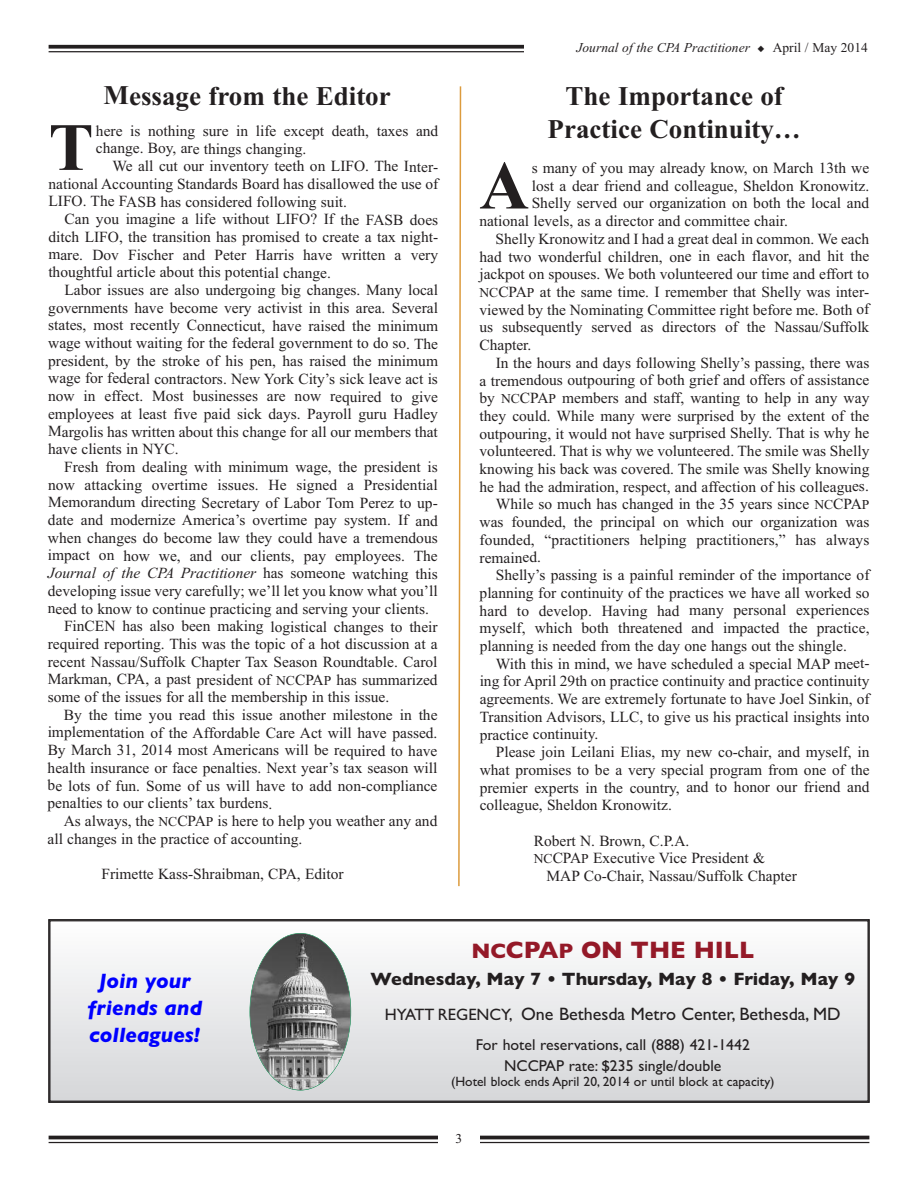
<style>
.page{position:relative;width:918px;height:1188px;background:#fff}
.page>*{position:absolute;margin:0;border:0;box-sizing:border-box;transform-origin:0 0}
.t1{font:700 68.85px "Times New Roman";color:#231f20}
.t2{font:700 67.5px "Times New Roman";color:#231f20}
.t3{font:700 27px/33px "Times New Roman";color:#231f20;text-align:center}
.t4{font:700 24px "Gill Sans";color:#941928}
.t5{font:italic 700 21px/27px "Gill Sans";color:#00f;text-align:center}
.t6{font:700 18px/34.3px "Gill Sans";color:#231f20;text-align:center}
.t7{font:15.75px/21px "Gill Sans";color:#231f20;text-align:center}
.t8{font:15.45px/17.7px "Times New Roman";color:#231f20;text-align:justify}
.t9{font:italic 15.45px "Times New Roman";color:#231f20}
.t10{font:13.5px "Gill Sans";color:#231f20}
.t11{font:italic 13.5px "Times New Roman";color:#231f20}
.t12{font:13.5px "Times New Roman";color:#231f20}
.s1{font-style:normal}
.s2{font-size:13.65px}
.s3{font-size:21.15px}
.s4{font-weight:400;font-size:16.5px}
.s5{font-weight:400}
</style>
<div class="page">
<div style="left:50px;top:921px;width:818px;height:180px;background:linear-gradient(to bottom,#fdfefe,#d5d6d8)"></div>
<svg style="left:49px;top:45px;width:475px;height:4px;background:#393536"></svg>
<hr style="left:49px;top:51px;width:820px;height:1px;background:#231f20">
<hr style="left:49px;top:1136px;width:820px;height:3px;background:#231f20">
<hr style="left:49px;top:1142px;width:820px;height:1px;background:#231f20">
<div style="left:438px;top:1126px;width:42px;height:28px;background:#fff"></div>
<div style="left:524px;top:36px;width:345px;height:26px;background:#fff"></div>
<svg style="left:458px;top:86px;width:4px;height:801px"></svg>
<img style="left:250px;top:933px;width:101px;height:157px;border-radius:50%">
<svg style="left:310px;top:1010px;width:16px;height:2px"></svg>
<h3 class="t3" style="left:104px;top:79px;width:289px">Message from the Editor</h3>
<p class="t8" style="left:96px;top:122px;width:344px">here is nothing sure in life except death, taxes and change. Boy, are things changing.</p>
<p class="t8" style="left:48px;top:157px;width:391px;text-indent:64px">We all cut our inventory teeth on LIFO. The Inter&shy;national Accounting Standards Board has disallowed the use of LIFO. The FASB has considered following suit.</p>
<p class="t8" style="left:48px;top:210px;width:391px;text-indent:16px">Can you imagine a life without LIFO? If the FASB does ditch LIFO, the transition has promised to create a tax night&shy;mare. Dov Fischer and Peter Harris have written a very thoughtful article about this potential change.</p>
<p class="t8" style="left:48px;top:281px;width:392px;text-indent:16px">Labor issues are also undergoing big changes. Many local governments have become very activist in this area. Several states, most recently Connecticut, have raised the minimum wage without waiting for the federal government to do so. The president, by the stroke of his pen, has raised the minimum wage for federal contractors. New York City’s sick leave act is now in effect. Most businesses are now required to give employees at least five paid sick days. Payroll guru Hadley Margolis has written about this change for all our members that have clients in NYC.</p>
<p class="t8" style="left:64px;top:458px;width:375px">Fresh from dealing with minimum wage, the president is</p>
<p class="t8" style="left:48px;top:476px;width:391px">now attacking overtime issues. He signed a Presidential</p>
<p class="t8" style="left:48px;top:493px;width:391px">Memorandum directing Secretary of Labor Tom Perez to up-</p>
<p class="t8" style="left:48px;top:511px;width:391px">date and modernize America’s overtime pay system. If and</p>
<p class="t8" style="left:48px;top:529px;width:391px">when changes do become law they could have a tremendous</p>
<p class="t8" style="left:48px;top:547px;width:391px">impact on how we, and our clients, pay employees. The</p>
<p class="t9" style="left:48px;top:564px;width:391px">Journal of the CPA Practitioner <span class="s1">has someone watching this</span></p>
<p class="t8" style="left:48px;top:582px;width:391px">developing issue very carefully; we’ll let you know what you’ll</p>
<p class="t8" style="left:48px;top:600px;width:383px">need to know to continue practicing and serving your clients.</p>
<p class="t8" style="left:64px;top:617px;width:375px">FinCEN has also been making logistical changes to their</p>
<p class="t8" style="left:48px;top:635px;width:391px">required reporting. This was the topic of a hot discussion at a</p>
<p class="t8" style="left:48px;top:653px;width:391px">recent Nassau/Suffolk Chapter Tax Season Roundtable. Carol</p>
<p class="t8" style="left:48px;top:670px;width:391px">Markman, CPA, a past president of <span class="s2">NC</span>CPA<span class="s2">P</span> has summarized</p>
<p class="t8" style="left:48px;top:688px;width:343px">some of the issues for all the membership in this issue.</p>
<p class="t8" style="left:64px;top:706px;width:375px">By the time you read this issue another milestone in the</p>
<p class="t8" style="left:48px;top:723px;width:391px">implementation of the Affordable Care Act will have passed.</p>
<p class="t8" style="left:48px;top:741px;width:391px">By March 31, 2014 most Americans will be required to have</p>
<p class="t8" style="left:48px;top:759px;width:391px">health insurance or face penalties. Next year’s tax season will</p>
<p class="t8" style="left:48px;top:777px;width:391px">be lots of fun. Some of us will have to add non-compliance</p>
<p class="t8" style="left:48px;top:794px;width:226px">penalties to our clients’ tax burdens.</p>
<p class="t8" style="left:64px;top:812px;width:375px">As always, the <span class="s2">NC</span>CPA<span class="s2">P</span> is here to help you weather any and</p>
<p class="t8" style="left:48px;top:830px;width:257px">all changes in the practice of accounting.</p>
<p class="t8" style="left:101px;top:865px;width:244px">Frimette Kass-Shraibman, CPA, Editor</p>
<h2 class="t2" style="left:49px;top:107px;width:47px">T</h2>
<p class="t11" style="left:577px;top:40px;width:293px">Journal of the CPA Practitioner ◆ <span class="s1">April / May 2014</span></p>
<h3 class="t3" style="left:548px;top:79px;width:255px">The Importance of<br>Practice Continuity…</h3>
<h1 class="t1" style="left:479px;top:144px;width:51px">A</h1>
<p class="t8" style="left:532px;top:159px;width:339px">s many of you may already know, on March 13th we</p>
<p class="t8" style="left:532px;top:177px;width:339px">lost a dear friend and colleague, Sheldon Kronowitz.</p>
<p class="t8" style="left:532px;top:194px;width:339px">Shelly served our organization on both the local and</p>
<p class="t8" style="left:479px;top:212px;width:310px">national levels, as a director and committee chair.</p>
<p class="t8" style="left:496px;top:230px;width:375px">Shelly Kronowitz and I had a great deal in common. We each</p>
<p class="t8" style="left:479px;top:247px;width:391px">had two wonderful children, one in each flavor, and hit the</p>
<p class="t8" style="left:479px;top:265px;width:391px">jackpot on spouses. We both volunteered our time and effort to</p>
<p class="t8" style="left:479px;top:283px;width:391px"><span class="s2">NC</span>CPA<span class="s2">P</span> at the same time. I remember that Shelly was inter-</p>
<p class="t8" style="left:479px;top:300px;width:391px">viewed by the Nominating Committee right before me. Both of</p>
<p class="t8" style="left:479px;top:318px;width:391px">us subsequently served as directors of the Nassau/Suffolk</p>
<p class="t8" style="left:479px;top:336px;width:53px">Chapter.</p>
<p class="t8" style="left:496px;top:354px;width:375px">In the hours and days following Shelly’s passing, there was</p>
<p class="t8" style="left:480px;top:371px;width:391px">a tremendous outpouring of both grief and offers of assistance</p>
<p class="t8" style="left:480px;top:389px;width:391px">by <span class="s2">NC</span>CPA<span class="s2">P</span> members and staff, wanting to help in any way</p>
<p class="t8" style="left:480px;top:407px;width:391px">they could. While many were surprised by the extent of the</p>
<p class="t8" style="left:480px;top:424px;width:391px">outpouring, it would not have surprised Shelly. That is why he</p>
<p class="t8" style="left:480px;top:442px;width:391px">volunteered. That is why we volunteered. The smile was Shelly</p>
<p class="t8" style="left:480px;top:460px;width:391px">knowing his back was covered. The smile was Shelly knowing</p>
<p class="t8" style="left:480px;top:477px;width:391px">he had the admiration, respect, and affection of his colleagues.</p>
<p class="t8" style="left:496px;top:495px;width:375px">While so much has changed in the 35 years since <span class="s2">NC</span>CPA<span class="s2">P</span></p>
<p class="t8" style="left:480px;top:513px;width:391px">was founded, the principal on which our organization was</p>
<p class="t8" style="left:480px;top:531px;width:391px">founded, “practitioners helping practitioners,” has always</p>
<p class="t8" style="left:480px;top:548px;width:63px">remained.</p>
<p class="t8" style="left:496px;top:566px;width:375px">Shelly’s passing is a painful reminder of the importance of</p>
<p class="t8" style="left:480px;top:584px;width:391px">planning for continuity of the practices we have all worked so</p>
<p class="t8" style="left:480px;top:601px;width:391px">hard to develop. Having had many personal experiences</p>
<p class="t8" style="left:480px;top:619px;width:391px">myself, which both threatened and impacted the practice,</p>
<p class="t8" style="left:480px;top:637px;width:369px">planning is needed from the day one hangs out the shingle.</p>
<p class="t8" style="left:496px;top:654px;width:375px">With this in mind, we have scheduled a special MAP meet-</p>
<p class="t8" style="left:480px;top:672px;width:391px">ing for April 29th on practice continuity and practice continuity</p>
<p class="t8" style="left:480px;top:690px;width:391px">agreements. We are extremely fortunate to have Joel Sinkin, of</p>
<p class="t8" style="left:480px;top:708px;width:391px">Transition Advisors, LLC, to give us his practical insights into</p>
<p class="t8" style="left:480px;top:725px;width:120px">practice continuity.</p>
<p class="t8" style="left:496px;top:743px;width:375px">Please join Leilani Elias, my new co-chair, and myself, in</p>
<p class="t8" style="left:480px;top:761px;width:391px">what promises to be a very special program from one of the</p>
<p class="t8" style="left:480px;top:778px;width:391px">premier experts in the country, and to honor our friend and</p>
<p class="t8" style="left:480px;top:796px;width:194px">colleague, Sheldon Kronowitz.</p>
<p class="t8" style="left:534px;top:831px;width:157px">Robert N. Brown, C.P.A.</p>
<p class="t8" style="left:534px;top:849px;width:233px"><span class="s2">NC</span>CPA<span class="s2">P</span> Executive Vice President &amp;</p>
<p class="t8" style="left:547px;top:867px;width:252px">MAP Co-Chair, Nassau/Suffolk Chapter</p>
<h3 class="t5" style="left:87px;top:967px;width:116px">Join your friends and colleagues!</h3>
<h3 class="t4" style="left:471px;top:936px;width:284px"><span class="s3">NC</span>CPA<span class="s3">P</span> ON THE HILL</h3>
<p class="t6" style="left:371px;top:962px;width:486px">Wednesday, May 7 • Thursday, May 8 • Friday, May 9<br><span class="s4">HYATT REGENCY,</span> <span class="s5">One Bethesda Metro Center, Bethesda, MD</span></p>
<p class="t7" style="left:476px;top:1034px;width:276px">For hotel reservations, call (888) 421-1442<br>NCCPAP rate: $235 single/double</p>
<p class="t10" style="left:451px;top:1073px;width:325px">(Hotel block ends April 20, 2014 or until block at capacity)</p>
<p class="t12" style="left:456px;top:1131px;width:8px">3</p>
</div>
